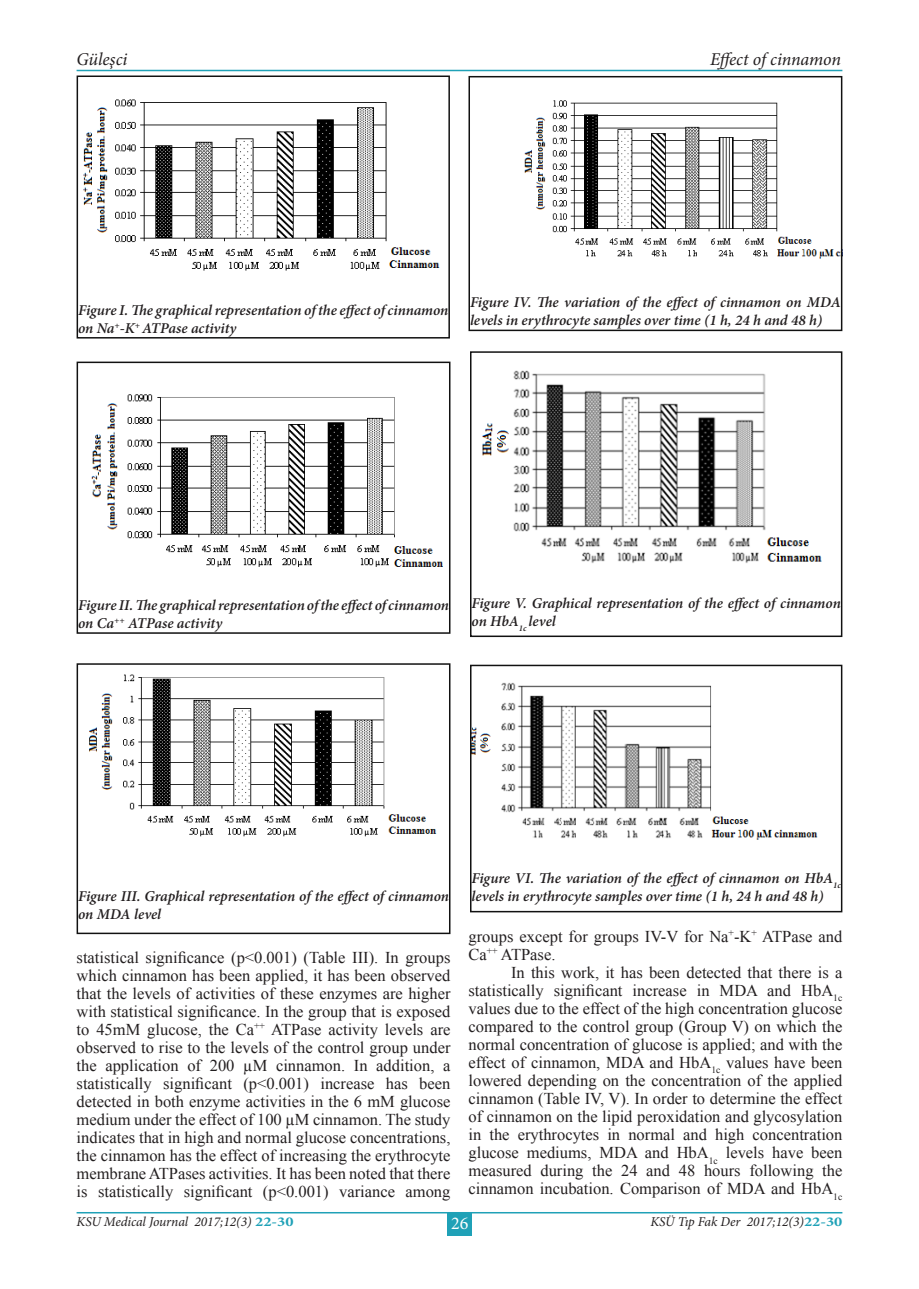
<style>
.page{position:relative;width:919px;height:1289px;background:#fff}
.page>*{position:absolute;margin:0;border:0;box-sizing:border-box;transform-origin:0 0}
.t1{font:italic 18px "Minion Pro";letter-spacing:-.005em;color:#231f20}
.t2{font:18px "Minion Pro";color:#fff}
.Aralık_Yok{font:16.5px/18px "Times New Roman";color:#231f20;text-align:justify}
.t3{font:italic 600 15px/18px "Minion Pro";letter-spacing:-.005em;color:#231f20}
.t4{font:italic 13.5px "Minion Pro";letter-spacing:-.005em;color:#231f20}
.s1{font-weight:700;font-style:normal;color:#1fa1b7}
</style>
<div class="page">
<div style="left:447px;top:1212px;width:25px;height:23px;background:#1fa1b7"></div>
<hr style="left:77px;top:1211px;width:765px;height:2px;background:#1fa1b7">
<hr style="left:77px;top:70px;width:765px;height:1px;background:#1fa1b7">
<img style="left:83px;top:99px;width:357px;height:172px">
<div style="left:77px;top:75px;width:373px;height:263px;border:2px solid #111"></div>
<img style="left:91px;top:394px;width:352px;height:173px">
<div style="left:77px;top:361px;width:373px;height:272px;border:2px solid #111"></div>
<img style="left:89px;top:674px;width:348px;height:163px">
<div style="left:77px;top:663px;width:373px;height:271px;border:2px solid #111"></div>
<img style="left:524px;top:100px;width:315px;height:159px">
<div style="left:468px;top:76px;width:374px;height:255px;border:2px solid #111"></div>
<img style="left:482px;top:370px;width:340px;height:193px">
<div style="left:470px;top:351px;width:372px;height:286px;border:2px solid #111"></div>
<img style="left:473px;top:682px;width:345px;height:158px">
<div style="left:470px;top:664px;width:372px;height:248px;border:2px solid #111"></div>
<p class="t1" style="left:77px;top:47px;width:52px">Güleşci</p>
<p class="t1" style="left:710px;top:47px;width:132px">Effect of cinnamon</p>
<p class="t3" style="left:78px;top:301px;width:372px">Figure I. The graphical representation of the effect of cinnamon on Na<sup>+</sup>-K<sup>+</sup> ATPase activity</p>
<p class="t3" style="left:470px;top:292px;width:372px">Figure IV. The variation of the effect of cinnamon on MDA levels in erythrocyte samples over time (1 h, 24 h and 48 h)</p>
<p class="t3" style="left:78px;top:596px;width:372px">Figure II. The graphical representation of the effect of cinnamon on Ca<sup>++</sup> ATPase activity</p>
<p class="t3" style="left:471px;top:593px;width:371px">Figure V. Graphical representation of the effect of cinnamon on HbA<sub>1c</sub> level</p>
<p class="t3" style="left:78px;top:887px;width:372px">Figure III. Graphical representation of the effect of cinnamon on MDA level</p>
<p class="Aralık_Yok" style="left:77px;top:947px;width:375px">statistical significance (p&lt;0.001) (Table III). In groups which cinnamon has been applied, it has been observed that the levels of activities of these enzymes are higher with statistical significance. In the group that is exposed to 45mM glucose, the Ca<sup>++</sup> ATPase activity levels are observed to rise to the levels of the control group under the application of 200 µM cinnamon. In addition, a statistically significant (p&lt;0.001) increase has been detected in both enzyme activities in the 6 mM glucose medium under the effect of 100 µM cinnamon. The study indicates that in high and normal glucose concentrations, the cinnamon has the effect of increasing the erythrocyte membrane ATPases activities. It has been noted that there is statistically significant (p&lt;0.001) variance among</p>
<p class="t3" style="left:471px;top:868px;width:371px">Figure VI. The variation of the effect of cinnamon on HbA<sub>1c </sub>levels in erythrocyte samples over time (1 h, 24 h and 48 h)</p>
<p class="Aralık_Yok" style="left:468px;top:926px;width:375px">groups except for groups IV-V for Na<sup>+</sup>-K<sup>+</sup> ATPase and<br>Ca<sup>++</sup> ATPase.</p>
<p class="Aralık_Yok" style="left:468px;top:962px;width:375px;text-indent:43px">In this work, it has been detected that there is a statistically significant increase in MDA and HbA<sub>1c </sub>values due to the effect of the high concentration glucose compared to the control group (Group V) on which the normal concentration of glucose is applied; and with the effect of cinnamon, MDA and HbA<sub>1c</sub> values have been lowered depending on the concentration of the applied cinnamon (Table IV, V). In order to determine the effect of cinnamon on the lipid peroxidation and glycosylation in the erythrocytes in normal and high concentration glucose mediums, MDA and HbA<sub>1c</sub> levels have been measured during the 24 and 48 hours following the cinnamon incubation. Comparison of MDA and HbA<sub>1c</sub></p>
<p class="t4" style="left:77px;top:1212px;width:218px">KSU Medical Journal 2017;12(3) <span class="s1">22-30</span></p>
<p class="t2" style="left:451px;top:1211px;width:19px">26</p>
<p class="t4" style="left:650px;top:1212px;width:193px">KSÜ Tıp Fak Der 2017;12(3)<span class="s1">22-30</span></p>
</div>
